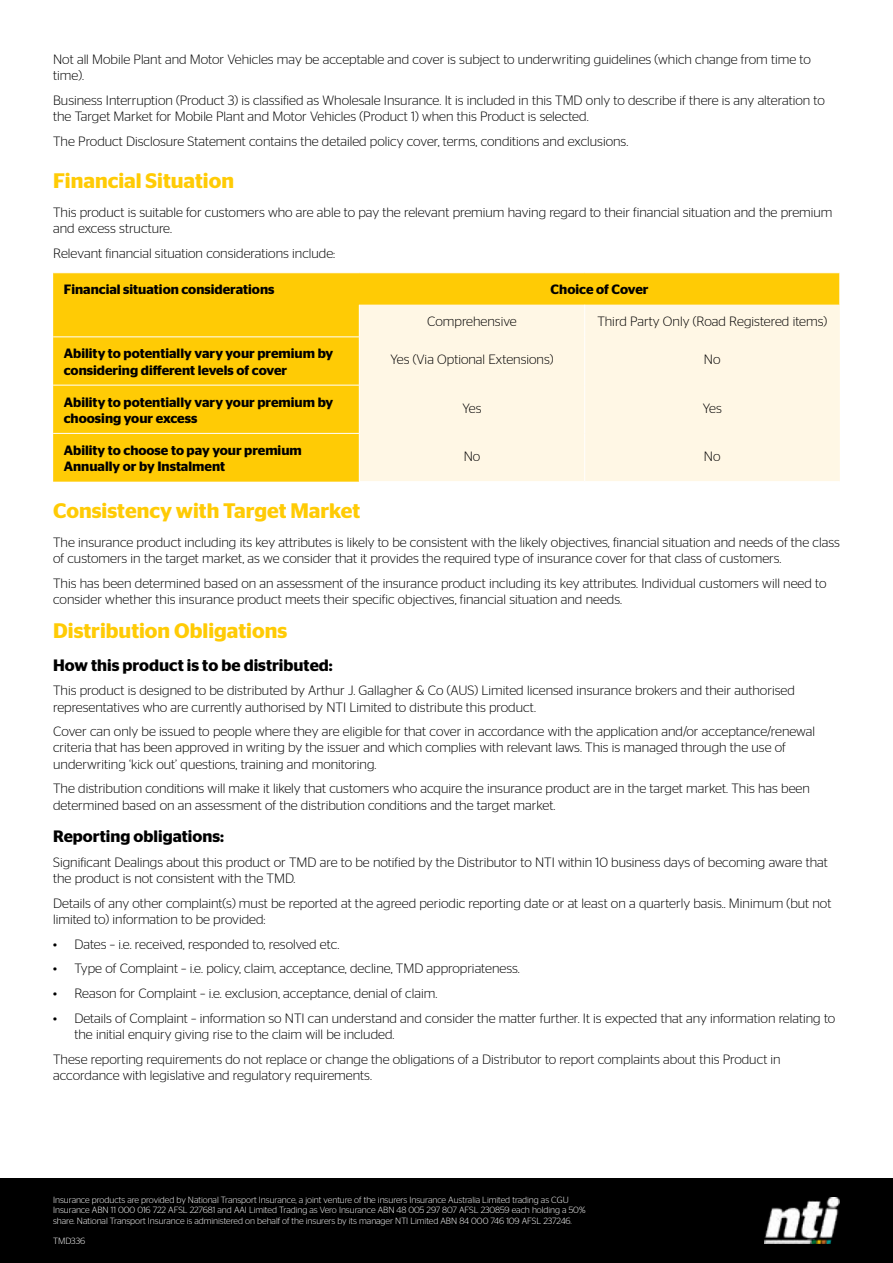
<style>
.page{position:relative;width:893px;height:1263px;background:#fff}
.page>*{position:absolute;margin:0;border:0;box-sizing:border-box;transform-origin:0 0}
.t1{font:600 21px "Stag Sans";color:#ffcb05}
.t2{font:600 16.5px "Stag Sans";color:#000}
.t3{font:300 13.5px/16.2px "Stag Sans";color:#000}
.t4{font:600 13.5px/16.2px "Stag Sans";color:#000}
.t5{font:300 9px/10.8px "Stag Sans";letter-spacing:-.005em;color:#fff}
</style>
<div class="page">
<div style="left:0;top:1178px;width:893px;height:85px;background:#000"></div>
<img style="left:765px;top:1197px;width:75px;height:46px">
<div style="left:53px;top:273px;width:786px;height:209px;background:#ffcb05"></div>
<div style="left:360px;top:305px;width:480px;height:176px;background:#fff7e5"></div>
<hr style="left:53px;top:336px;width:307px;height:1px;background:#fff">
<hr style="left:53px;top:385px;width:307px;height:1px;background:#fff">
<hr style="left:53px;top:433px;width:307px;height:1px;background:#fff">
<hr style="left:359px;top:305px;width:1px;height:31px;background:#fff">
<hr style="left:359px;top:337px;width:1px;height:48px;background:#fff">
<hr style="left:359px;top:385px;width:1px;height:48px;background:#fff">
<hr style="left:359px;top:434px;width:1px;height:47px;background:#fff">
<hr style="left:359px;top:481px;width:226px;height:1px;background:#fff">
<hr style="left:584px;top:305px;width:1px;height:32px;background:#fff">
<hr style="left:584px;top:337px;width:1px;height:48px;background:#fff">
<hr style="left:584px;top:385px;width:1px;height:48px;background:#fff">
<hr style="left:584px;top:433px;width:1px;height:48px;background:#fff">
<hr style="left:585px;top:481px;width:255px;height:1px;background:#fff">
<p class="t3" style="left:53px;top:51px;width:759px">Not all Mobile Plant and Motor Vehicles may be acceptable and cover is subject to underwriting guidelines (which change from time to time).</p>
<p class="t3" style="left:53px;top:92px;width:773px">Business Interruption (Product 3) is classified as Wholesale Insurance. It is included in this TMD only to describe if there is any alteration to the Target Market for Mobile Plant and Motor Vehicles (Product 1) when this Product is selected.</p>
<p class="t3" style="left:53px;top:133px;width:577px">The Product Disclosure Statement contains the detailed policy cover, terms, conditions and exclusions.</p>
<h1 class="t1" style="left:53px;top:168px;width:182px">Financial Situation</h1>
<p class="t3" style="left:53px;top:204px;width:781px">This product is suitable for customers who are able to pay the relevant premium having regard to their financial situation and the premium and excess structure.</p>
<p class="t3" style="left:53px;top:245px;width:284px">Relevant financial situation considerations include:</p>
<p class="t4" style="left:64px;top:281px;width:212px">Financial situation considerations</p>
<p class="t4" style="left:551px;top:281px;width:99px">Choice of Cover</p>
<p class="t3" style="left:427px;top:313px;width:91px">Comprehensive</p>
<p class="t3" style="left:597px;top:313px;width:231px">Third Party Only (Road Registered items)</p>
<p class="t4" style="left:64px;top:345px;width:271px">Ability to potentially vary your premium by considering different levels of cover</p>
<p class="t3" style="left:390px;top:351px;width:164px">Yes (Via Optional Extensions)</p>
<p class="t3" style="left:704px;top:351px;width:18px">No</p>
<p class="t4" style="left:64px;top:394px;width:271px">Ability to potentially vary your premium by choosing your excess</p>
<p class="t3" style="left:462px;top:400px;width:21px">Yes</p>
<p class="t3" style="left:703px;top:400px;width:21px">Yes</p>
<p class="t4" style="left:64px;top:442px;width:240px">Ability to choose to pay your premium<br>Annually or by Instalment</p>
<p class="t3" style="left:464px;top:448px;width:18px">No</p>
<p class="t3" style="left:704px;top:448px;width:18px">No</p>
<h1 class="t1" style="left:53px;top:499px;width:309px">Consistency with Target Market</h1>
<p class="t3" style="left:53px;top:534px;width:788px">The insurance product including its key attributes is likely to be consistent with the likely objectives, financial situation and needs of the class of customers in the target market, as we consider that it provides the required type of insurance cover for that class of customers.</p>
<p class="t3" style="left:53px;top:575px;width:775px">This has been determined based on an assessment of the insurance product including its key attributes. Individual customers will need to consider whether this insurance product meets their specific objectives, financial situation and needs.</p>
<h1 class="t1" style="left:53px;top:618px;width:236px">Distribution Obligations</h1>
<p class="t2" style="left:53px;top:655px;width:281px">How this product is to be distributed:</p>
<p class="t3" style="left:53px;top:682px;width:743px">This product is designed to be distributed by Arthur J. Gallagher &amp; Co (AUS) Limited licensed insurance brokers and their authorised representatives who are currently authorised by NTI Limited to distribute this product.</p>
<p class="t3" style="left:53px;top:723px;width:763px">Cover can only be issued to people where they are eligible for that cover in accordance with the application and/or acceptance/renewal criteria that has been approved in writing by the issuer and which complies with relevant laws. This is managed through the use of underwriting ‘kick out’ questions, training and monitoring.</p>
<p class="t3" style="left:53px;top:780px;width:758px">The distribution conditions will make it likely that customers who acquire the insurance product are in the target market. This has been determined based on an assessment of the distribution conditions and the target market.</p>
<p class="t2" style="left:53px;top:827px;width:172px">Reporting obligations:</p>
<p class="t3" style="left:53px;top:854px;width:776px">Significant Dealings about this product or TMD are to be notified by the Distributor to NTI within 10 business days of becoming aware that the product is not consistent with the TMD.</p>
<p class="t3" style="left:53px;top:895px;width:780px">Details of any other complaint(s) must be reported at the agreed periodic reporting date or at least on a quarterly basis.. Minimum (but not limited to) information to be provided:</p>
<p class="t3" style="left:53px;top:935px;width:288px">• Dates – i.e. received, responded to, resolved etc.</p>
<p class="t3" style="left:53px;top:960px;width:468px">• Type of Complaint – i.e. policy, claim, acceptance, decline, TMD appropriateness.</p>
<p class="t3" style="left:53px;top:985px;width:386px">• Reason for Complaint – i.e. exclusion, acceptance, denial of claim.</p>
<p class="t3" style="left:74px;top:1010px;width:762px;text-indent:-21px">• Details of Complaint – information so NTI can understand and consider the matter further. It is expected that any information relating to the initial enquiry giving rise to the claim will be included.</p>
<p class="t3" style="left:53px;top:1051px;width:729px">These reporting requirements do not replace or change the obligations of a Distributor to report complaints about this Product in accordance with legislative and regulatory requirements.</p>
<p class="t5" style="left:53px;top:1194px;width:534px">Insurance products are provided by National Transport Insurance, a joint venture of the insurers Insurance Australia Limited trading as CGU<br>Insurance ABN 11 000 016 722 AFSL 227681 and AAI Limited Trading as Vero Insurance ABN 48 005 297 807 AFSL 230859 each holding a 50% share. National Transport Insurance is administered on behalf of the insurers by its manager NTI Limited ABN 84 000 746 109 AFSL 237246.</p>
<p class="t5" style="left:53px;top:1235px;width:34px">TMD336</p>
</div>
